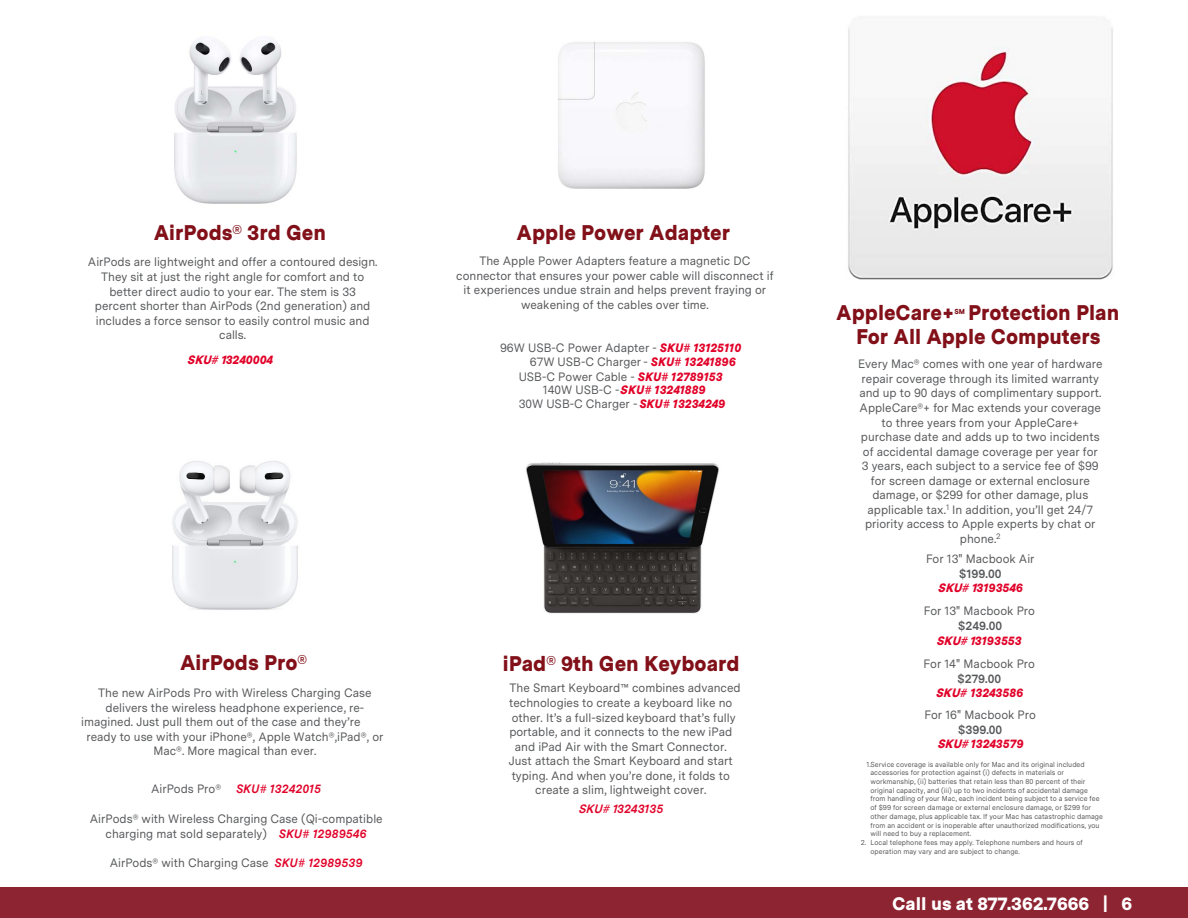
<style>
.page{position:relative;width:1188px;height:918px;background:#fff}
.page>*{position:absolute;margin:0;border:0;box-sizing:border-box;transform-origin:0 0}
.t1{font:900 21.3px/24px "Messina Sans";color:#821019;scale:.96 1}
.t2{font:900 18px "Messina Sans";color:#fff}
.t3{font:12.15px/14.5px "Messina Sans";color:#58595b;text-align:center;scale:.96 1}
.t4{font:italic 700 12.15px "Messina Sans";color:#e10028;scale:.96 1}
.t5{font:italic 900 12.15px "Messina Sans";color:#e10028;scale:.96 1}
.t6{font:7.2px/8.7px "Messina Sans";color:#58595b;scale:.96 1}
.t7{font:900 7.2px "Messina Sans";color:#821019;scale:.96 1}
.s1{font-style:inherit}
.s2{font-weight:400;font-style:normal;color:#58595b}
.s3{font-weight:700;font-style:italic;color:#e10028}
.s4{font-weight:900;font-style:italic;color:#e10028}
.s5{font-weight:700}
</style>
<div class="page">
<div style="left:0;top:888px;width:1188px;height:30px;background:#8d2431"></div>
<img style="left:558px;top:42px;width:147px;height:147px">
<img style="left:174px;top:38px;width:123px;height:166px">
<img style="left:526px;top:462px;width:193px;height:152px">
<img style="left:172px;top:461px;width:126px;height:149px">
<img style="left:848px;top:17px;width:265px;height:263px">
<h3 class="t1" style="left:154px;top:221px;width:181px">AirPods® 3rd Gen</h3>
<p class="t3" style="left:88px;top:255px;width:303px">AirPods are lightweight and offer a contoured design.<br>They sit at just the right angle for comfort and to better direct audio to your ear. The stem is 33 percent shorter than AirPods (2nd generation) and includes a force sensor to easily control music and calls.</p>
<p class="t5" style="left:187px;top:350px;width:91px"><span class="s1">SKU#1</span>3240004</p>
<h3 class="t1" style="left:180px;top:650px;width:134px">AirPods Pro®</h3>
<p class="t3" style="left:98px;top:685px;width:286px">The new AirPods Pro with Wireless Charging Case</p>
<p class="t3" style="left:106px;top:700px;width:271px">delivers the wireless headphone experience, re-</p>
<p class="t3" style="left:81px;top:714px;width:292px">imagined. Just pull them out of the case and they’re</p>
<p class="t3" style="left:86px;top:729px;width:311px">ready to use with your iPhone®, Apple Watch®,iPad®, or</p>
<p class="t3" style="left:153px;top:744px;width:171px">Mac®. More magical than ever.</p>
<p class="t4" style="left:151px;top:780px;width:179px"><span class="s2">AirPods Pro®</span> SKU# 13242015</p>
<p class="t3" style="left:90px;top:811px;width:307px">AirPods® with Wireless Charging Case (Qi-compatible charging mat sold separately) <span class="s3">SKU# 12989546</span></p>
<p class="t3" style="left:110px;top:856px;width:265px">AirPods® with Charging Case <span class="s3">SKU# 12989539</span></p>
<h3 class="t1" style="left:517px;top:221px;width:224px">Apple Power Adapter</h3>
<p class="t3" style="left:456px;top:253px;width:332px">The Apple Power Adapters feature a magnetic DC connector that ensures your power cable will disconnect if it experiences undue strain and helps prevent fraying or weakening of the cables over time.</p>
<p class="t3" style="left:530px;top:340px;width:222px;text-align:left;text-indent:-30px">96W USB-C Power Adapter - <span class="s4">SKU# 13125110<br></span>67W USB-C Charger - <span class="s4">SKU# 13241896</span></p>
<p class="t3" style="left:519px;top:369px;width:217px;line-height:13.6px">USB-C Power Cable - <span class="s4">SKU# 12789153<br></span>140W USB-C -<span class="s4">S</span><span class="s4">KU# 13241889<br></span>30W USB-C Charger - <span class="s4">SKU# 13234249</span></p>
<h3 class="t1" style="left:503px;top:652px;width:248px">iPad® 9th Gen Keyboard</h3>
<p class="t3" style="left:510px;top:681px;width:242px">The Smart Keyboard™ combines advanced</p>
<p class="t3" style="left:509px;top:695px;width:234px">technologies to create a keyboard like no</p>
<p class="t3" style="left:512px;top:710px;width:235px">other. It’s a full-sized keyboard that’s fully</p>
<p class="t3" style="left:509px;top:724px;width:234px">portable, and it connects to the new iPad</p>
<p class="t3" style="left:515px;top:739px;width:222px">and iPad Air with the Smart Connector.</p>
<p class="t3" style="left:509px;top:753px;width:235px">Just attach the Smart Keyboard and start</p>
<p class="t3" style="left:512px;top:768px;width:229px">typing. And when you’re done, it folds to</p>
<p class="t3" style="left:535px;top:782px;width:180px">create a slim, lightweight cover.</p>
<p class="t4" style="left:578px;top:800px;width:91px"><span class="s1">SKU#1</span>3243135</p>
<h3 class="t1" style="left:856px;top:301px;width:276px;text-indent:112px">Protection Plan<br>For All Apple Computers</h3>
<p class="t3" style="left:858px;top:356px;width:256px">Every Mac® comes with one year of hardware repair coverage through its limited warranty and up to 90 days of complimentary support.<br>AppleCare®+ for Mac extends your coverage to three years from your AppleCare+ purchase date and adds up to two incidents of accidental damage coverage per year for 3 years, each subject to a service fee of $99 for screen damage or external enclosure damage, or $299 for other damage, plus applicable tax.<sup>1</sup> In addition, you’ll get 24/7 priority access to Apple experts by chat or phone.<sup>2</sup></p>
<p class="t3" style="left:926px;top:551px;width:115px">For 13" Macbook Air <span class="s5">$199.00<br></span><span class="s4">SKU#1</span><span class="s4">3193546</span></p>
<p class="t3" style="left:924px;top:603px;width:117px">For 13" Macbook Pro <span class="s5">$249.00<br></span><span class="s4">SKU#1</span><span class="s4">3193553</span></p>
<p class="t3" style="left:924px;top:656px;width:118px">For 14" Macbook Pro <span class="s5">$279.00<br></span><span class="s4">SKU#</span><span class="s4">13243586</span></p>
<p class="t3" style="left:925px;top:707px;width:118px">For 16" Macbook Pro <span class="s5">$399.00<br></span><span class="s4">SKU#</span><span class="s4">13243579</span></p>
<p class="t6" style="left:870px;top:759px;width:244px;text-indent:-4px">1.Service coverage is available only for Mac and its original included accessories for protection against (i) defects in materials or workmanship, (ii) batteries that retain less than 80 percent of their original capacity, and (iii) up to two incidents of accidental damage from handling of your Mac, each incident being subject to a service fee of $99 for screen damage or external enclosure damage, or $299 for other damage, plus applicable tax. If your Mac has catastrophic damage from an accident or is inoperable after unauthorized modifications, you will need to buy a replacement.</p>
<p class="t6" style="left:870px;top:838px;width:223px;text-indent:-10px">2. Local telephone fees may apply. Telephone numbers and hours of operation may vary and are subject to change.</p>
<h3 class="t1" style="left:836px;top:301px;width:125px">AppleCare+</h3>
<h3 class="t7" style="left:954px;top:306px;width:13px">SM</h3>
<h2 class="t2" style="left:892px;top:891px;width:242px">Call us at 877.362.7666 | 6</h2>
</div>
